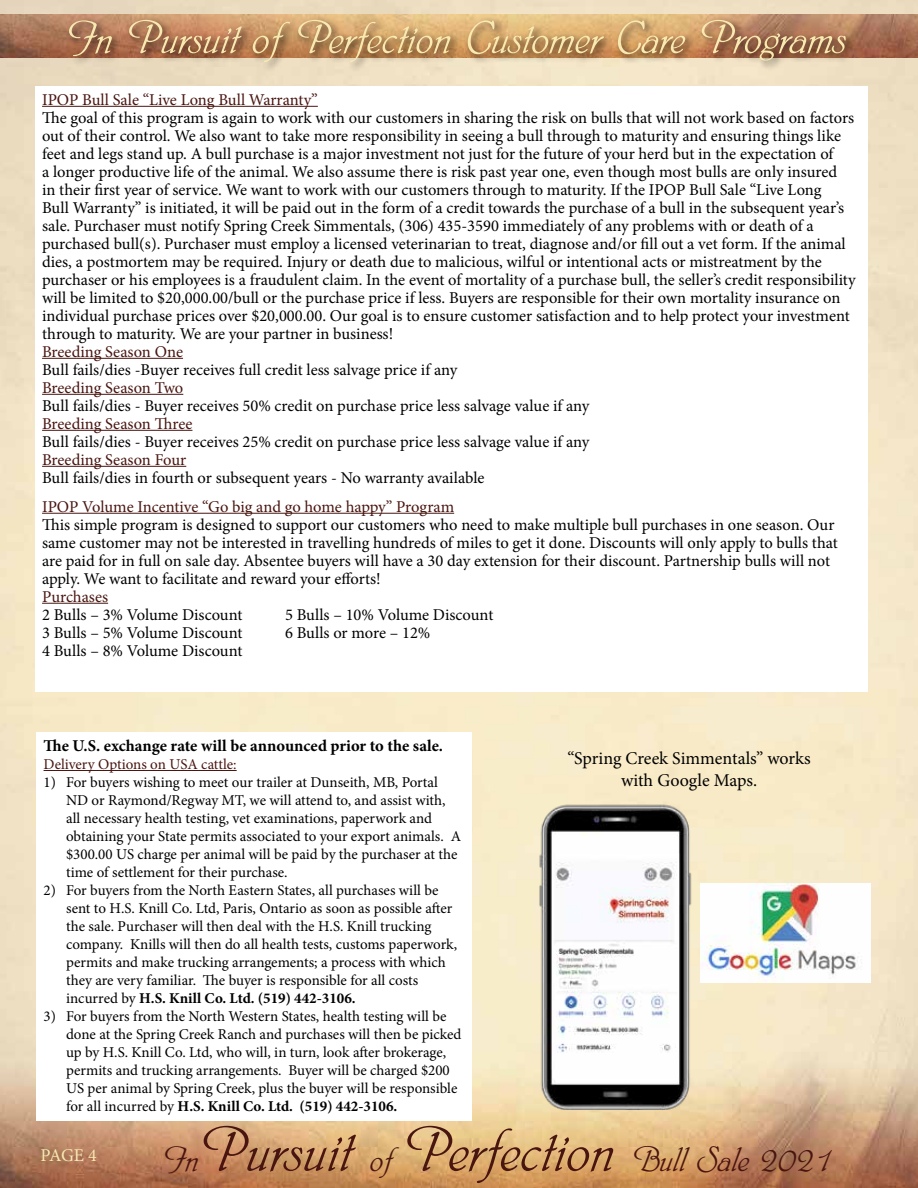
<style>
.page{position:relative;width:918px;height:1188px;background:#fff}
.page>*{position:absolute;margin:0;border:0;box-sizing:border-box;transform-origin:0 0}
.t1{font:69px "Phyllis D";color:#491510}
.t2{font:51px "Phyllis D";color:#f8e9b1}
.t3{font:18px/21.6px "Minion Pro";color:#000;text-align:center}
.t4{font:18px "Minion Pro";color:#f8e9b1}
.t5{font:16.5px/18px "Minion Pro";letter-spacing:-.005em;color:#000}
.t6{font:16.5px "Minion Pro";letter-spacing:-.005em;color:#491510}
.t7{font:700 16.5px "Minion Pro";color:#000}
.t8{font:15px/18px "Minion Pro";color:#000}
.t9{font:15px "Minion Pro";color:#491510}
.s1{font-weight:700}
.s2{font-size:39px}
</style>
<div class="page">
<img style="left:0;top:0;width:918px;height:1188px">
<div style="left:35px;top:86px;width:832px;height:411px;background:#fff"></div>
<hr style="left:42px;top:106px;width:276px;height:1px;background:#491510">
<hr style="left:42px;top:358px;width:141px;height:1px;background:#491510">
<hr style="left:42px;top:394px;width:141px;height:1px;background:#491510">
<hr style="left:42px;top:430px;width:150px;height:1px;background:#491510">
<hr style="left:42px;top:466px;width:144px;height:1px;background:#491510">
<div style="left:37px;top:732px;width:435px;height:389px;background:#fff"></div>
<hr style="left:44px;top:770px;width:193px;height:1px;background:#491510">
<div style="left:35px;top:493px;width:832px;height:199px;background:#fff"></div>
<hr style="left:42px;top:513px;width:412px;height:1px;background:#491510">
<hr style="left:42px;top:603px;width:66px;height:1px;background:#491510">
<img style="left:0;top:14px;width:918px;height:43px">
<div style="left:66px;top:16px;width:790px;height:56px;background:#000;opacity:.75"></div>
<img style="left:532px;top:786px;width:182px;height:323px">
<img style="left:700px;top:884px;width:171px;height:99px">
<h2 class="t2" style="left:65px;top:12px;width:783px">In Pursuit of Perfection Customer Care Programs</h2>
<p class="t6" style="left:42px;top:88px;width:277px">IPOP Bull Sale “Live Long Bull Warranty”</p>
<p class="t5" style="left:42px;top:108px;width:815px">The goal of this program is again to work with our customers in sharing the risk on bulls that will not work based on factors out of their control. We also want to take more responsibility in seeing a bull through to maturity and ensuring things like feet and legs stand up. A bull purchase is a major investment not just for the future of your herd but in the expectation of<br>a longer productive life of the animal. We also assume there is risk past year one, even though most bulls are only insured<br>in their first year of service. We want to work with our customers through to maturity. If the IPOP Bull Sale “Live Long<br>Bull Warranty” is initiated, it will be paid out in the form of a credit towards the purchase of a bull in the subsequent year’s sale. Purchaser must notify Spring Creek Simmentals, (306) 435-3590 immediately of any problems with or death of a purchased bull(s). Purchaser must employ a licensed veterinarian to treat, diagnose and/or fill out a vet form. If the animal dies, a postmortem may be required. Injury or death due to malicious, wilful or intentional acts or mistreatment by the purchaser or his employees is a fraudulent claim. In the event of mortality of a purchase bull, the seller’s credit responsibility will be limited to $20,000.00/bull or the purchase price if less. Buyers are responsible for their own mortality insurance on individual purchase prices over $20,000.00. Our goal is to ensure customer satisfaction and to help protect your investment through to maturity. We are your partner in business!</p>
<p class="t6" style="left:42px;top:340px;width:142px">Breeding Season One</p>
<p class="t5" style="left:42px;top:360px;width:417px">Bull fails/dies -Buyer receives full credit less salvage price if any</p>
<p class="t6" style="left:42px;top:376px;width:143px">Breeding Season Two</p>
<p class="t5" style="left:42px;top:397px;width:549px">Bull fails/dies - Buyer receives 50% credit on purchase price less salvage value if any</p>
<p class="t6" style="left:42px;top:412px;width:152px">Breeding Season Three</p>
<p class="t5" style="left:42px;top:433px;width:549px">Bull fails/dies - Buyer receives 25% credit on purchase price less salvage value if any</p>
<p class="t6" style="left:42px;top:448px;width:146px">Breeding Season Four</p>
<p class="t5" style="left:42px;top:469px;width:444px">Bull fails/dies in fourth or subsequent years - No warranty available</p>
<p class="t6" style="left:42px;top:495px;width:414px">IPOP Volume Incentive “Go big and go home happy” Program</p>
<p class="t5" style="left:42px;top:515px;width:797px">This simple program is designed to support our customers who need to make multiple bull purchases in one season. Our same customer may not be interested in travelling hundreds of miles to get it done. Discounts will only apply to bulls that are paid for in full on sale day. Absentee buyers will have a 30 day extension for their discount. Partnership bulls will not apply. We want to facilitate and reward your efforts!</p>
<p class="t6" style="left:42px;top:585px;width:68px">Purchases</p>
<p class="t5" style="left:42px;top:605px;width:202px">2 Bulls – 3% Volume Discount</p>
<p class="t5" style="left:285px;top:605px;width:210px">5 Bulls – 10% Volume Discount</p>
<p class="t5" style="left:42px;top:623px;width:202px">3 Bulls – 5% Volume Discount</p>
<p class="t5" style="left:285px;top:623px;width:147px">6 Bulls or more – 12%</p>
<p class="t5" style="left:42px;top:641px;width:202px">4 Bulls – 8% Volume Discount</p>
<p class="t7" style="left:44px;top:734px;width:401px">The U.S. exchange rate will be announced prior to the sale.</p>
<p class="t9" style="left:44px;top:754px;width:195px">Delivery Options on USA cattle:</p>
<p class="t8" style="left:66px;top:773px;width:396px;text-indent:-22px">1) For buyers wishing to meet our trailer at Dunseith, MB, Portal ND or Raymond/Regway MT, we will attend to, and assist with, all necessary health testing, vet examinations, paperwork and obtaining your State permits associated to your export animals. A $300.00 US charge per animal will be paid by the purchaser at the time of settlement for their purchase.</p>
<p class="t8" style="left:66px;top:881px;width:393px;text-indent:-22px">2) For buyers from the North Eastern States, all purchases will be sent to H.S. Knill Co. Ltd, Paris, Ontario as soon as possible after the sale. Purchaser will then deal with the H.S. Knill trucking company. Knills will then do all health tests, customs paperwork, permits and make trucking arrangements; a process with which they are very familiar. The buyer is responsible for all costs incurred by <span class="s1">H.S. Knill Co. Ltd. (519) 442-3106.</span></p>
<p class="t8" style="left:66px;top:1007px;width:397px;text-indent:-22px">3) For buyers from the North Western States, health testing will be done at the Spring Creek Ranch and purchases will then be picked up by H.S. Knill Co. Ltd, who will, in turn, look after brokerage, permits and trucking arrangements. Buyer will be charged $200<br>US per animal by Spring Creek, plus the buyer will be responsible for all incurred by <span class="s1">H.S. Knill Co. Ltd. (519) 442-3106.</span></p>
<p class="t3" style="left:568px;top:748px;width:245px">“Spring Creek Simmentals” works with Google Maps.</p>
<p class="t4" style="left:40px;top:1143px;width:58px">PAGE 4</p>
<h1 class="t1" style="left:162px;top:1114px;width:671px"><span class="s2">In</span>Pursuit <span class="s2">of</span> Perfection <span class="s2">Bull Sale 2021</span></h1>
</div>
